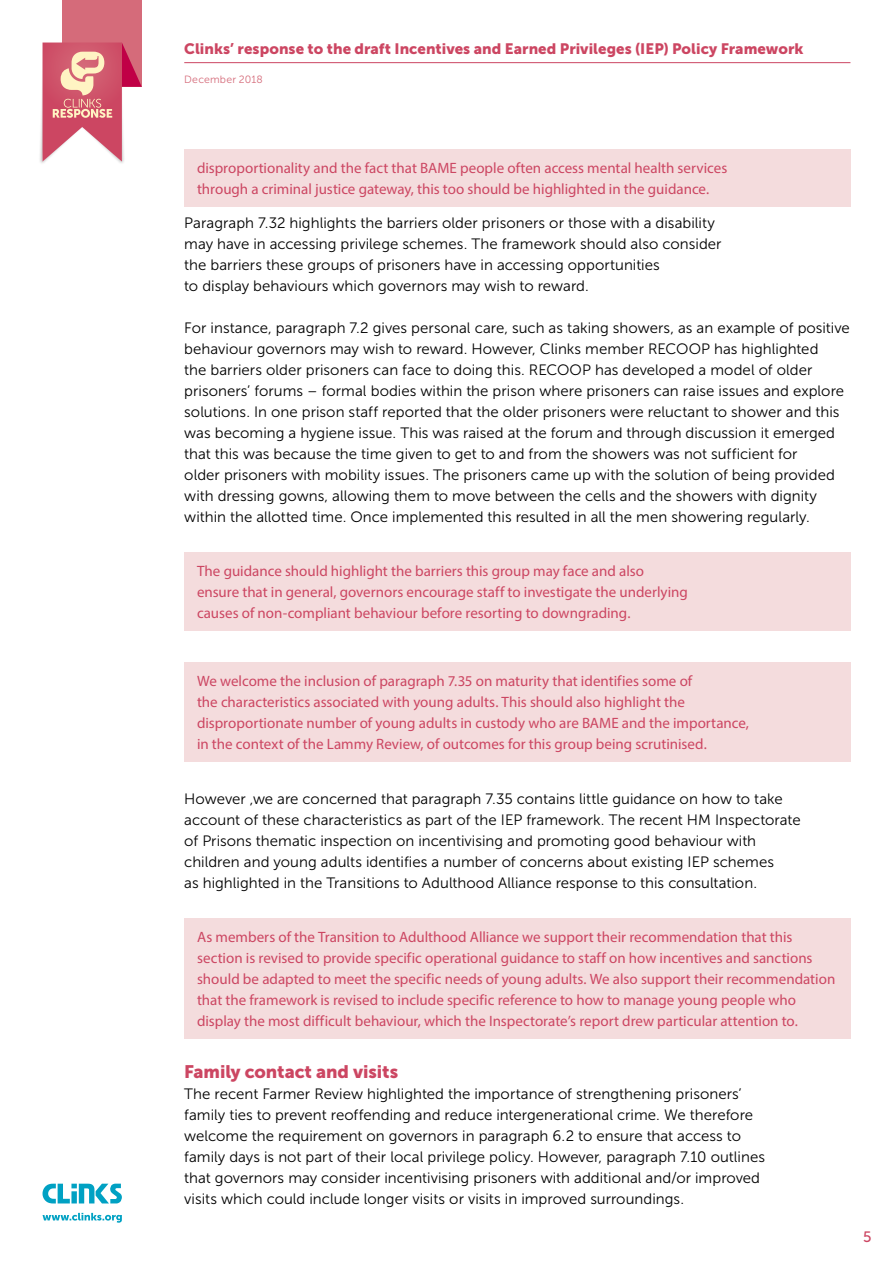
<style>
.page{position:relative;width:893px;height:1263px;background:#fff}
.page>*{position:absolute;margin:0;border:0;box-sizing:border-box;transform-origin:0 0}
.t1{font:18px "Museo Sans 900";letter-spacing:-.005em;color:#cc4662}
.t2{font:15px/21px "Museo Sans 300";letter-spacing:.005em;color:#000}
.t3{font:15px/21px "Myriad Pro";color:#cc4662}
.t4{font:15px "Museo Sans 900";letter-spacing:.005em;color:#cc4662}
.t5{font:15px "Museo Sans 500";color:#cc4662}
.t6{font:10.5px "Museo Sans 300";letter-spacing:.02em;color:#d56b7a}
</style>
<div class="page">
<div style="left:62px;top:0;width:80px;height:87px;background:#d56b7a"></div>
<div style="left:38px;top:48px;width:88px;height:118px;background:#000;opacity:.25"></div>
<svg style="left:43px;top:43px;width:99px;height:119px"></svg>
<hr style="left:184px;top:62px;width:666px;height:1px;background:#cc4662">
<svg style="left:43px;top:1213px;width:79px;height:10px"></svg>
<svg style="left:43px;top:1183px;width:79px;height:20px"></svg>
<div style="left:184px;top:149px;width:666px;height:58px;background:#f4dcdd"></div>
<div style="left:184px;top:552px;width:666px;height:79px;background:#f4dcdd"></div>
<div style="left:184px;top:662px;width:666px;height:100px;background:#f4dcdd"></div>
<div style="left:184px;top:918px;width:666px;height:121px;background:#f4dcdd"></div>
<p class="t4" style="left:184px;top:40px;width:621px">Clinks’ response to the draft Incentives and Earned Privileges (IEP) Policy Framework</p>
<p class="t6" style="left:184px;top:74px;width:80px">December 2018</p>
<p class="t3" style="left:197px;top:157px;width:532px">disproportionality and the fact that BAME people often access mental health services through a criminal justice gateway, this too should be highlighted in the guidance.</p>
<p class="t2" style="left:184px;top:212px;width:539px">Paragraph 7.32 highlights the barriers older prisoners or those with a disability may have in accessing privilege schemes. The framework should also consider the barriers these groups of prisoners have in accessing opportunities<br>to display behaviours which governors may wish to reward.</p>
<p class="t2" style="left:184px;top:317px;width:667px">For instance, paragraph 7.2 gives personal care, such as taking showers, as an example of positive behaviour governors may wish to reward. However, Clinks member RECOOP has highlighted<br>the barriers older prisoners can face to doing this. RECOOP has developed a model of older prisoners’ forums – formal bodies within the prison where prisoners can raise issues and explore solutions. In one prison staff reported that the older prisoners were reluctant to shower and this was becoming a hygiene issue. This was raised at the forum and through discussion it emerged that this was because the time given to get to and from the showers was not sufficient for<br>older prisoners with mobility issues. The prisoners came up with the solution of being provided with dressing gowns, allowing them to move between the cells and the showers with dignity within the allotted time. Once implemented this resulted in all the men showering regularly.</p>
<p class="t3" style="left:197px;top:561px;width:492px">The guidance should highlight the barriers this group may face and also ensure that in general, governors encourage staff to investigate the underlying causes of non-compliant behaviour before resorting to downgrading.</p>
<p class="t3" style="left:197px;top:670px;width:553px">We welcome the inclusion of paragraph 7.35 on maturity that identifies some of<br>the characteristics associated with young adults. This should also highlight the disproportionate number of young adults in custody who are BAME and the importance, in the context of the Lammy Review, of outcomes for this group being scrutinised.</p>
<p class="t2" style="left:184px;top:788px;width:618px">However ,we are concerned that paragraph 7.35 contains little guidance on how to take account of these characteristics as part of the IEP framework. The recent HM Inspectorate of Prisons thematic inspection on incentivising and promoting good behaviour with children and young adults identifies a number of concerns about existing IEP schemes<br>as highlighted in the Transitions to Adulthood Alliance response to this consultation.</p>
<p class="t3" style="left:197px;top:927px;width:640px">As members of the Transition to Adulthood Alliance we support their recommendation that this section is revised to provide specific operational guidance to staff on how incentives and sanctions should be adapted to meet the specific needs of young adults. We also support their recommendation that the framework is revised to include specific reference to how to manage young people who display the most difficult behaviour, which the Inspectorate’s report drew particular attention to.</p>
<p class="t1" style="left:184px;top:1062px;width:215px">Family contact and visits</p>
<p class="t2" style="left:184px;top:1084px;width:582px">The recent Farmer Review highlighted the importance of strengthening prisoners’ family ties to prevent reoffending and reduce intergenerational crime. We therefore welcome the requirement on governors in paragraph 6.2 to ensure that access to family days is not part of their local privilege policy. However, paragraph 7.10 outlines that governors may consider incentivising prisoners with additional and/or improved visits which could include longer visits or visits in improved surroundings.</p>
<p class="t5" style="left:863px;top:1228px;width:10px">5</p>
</div>
